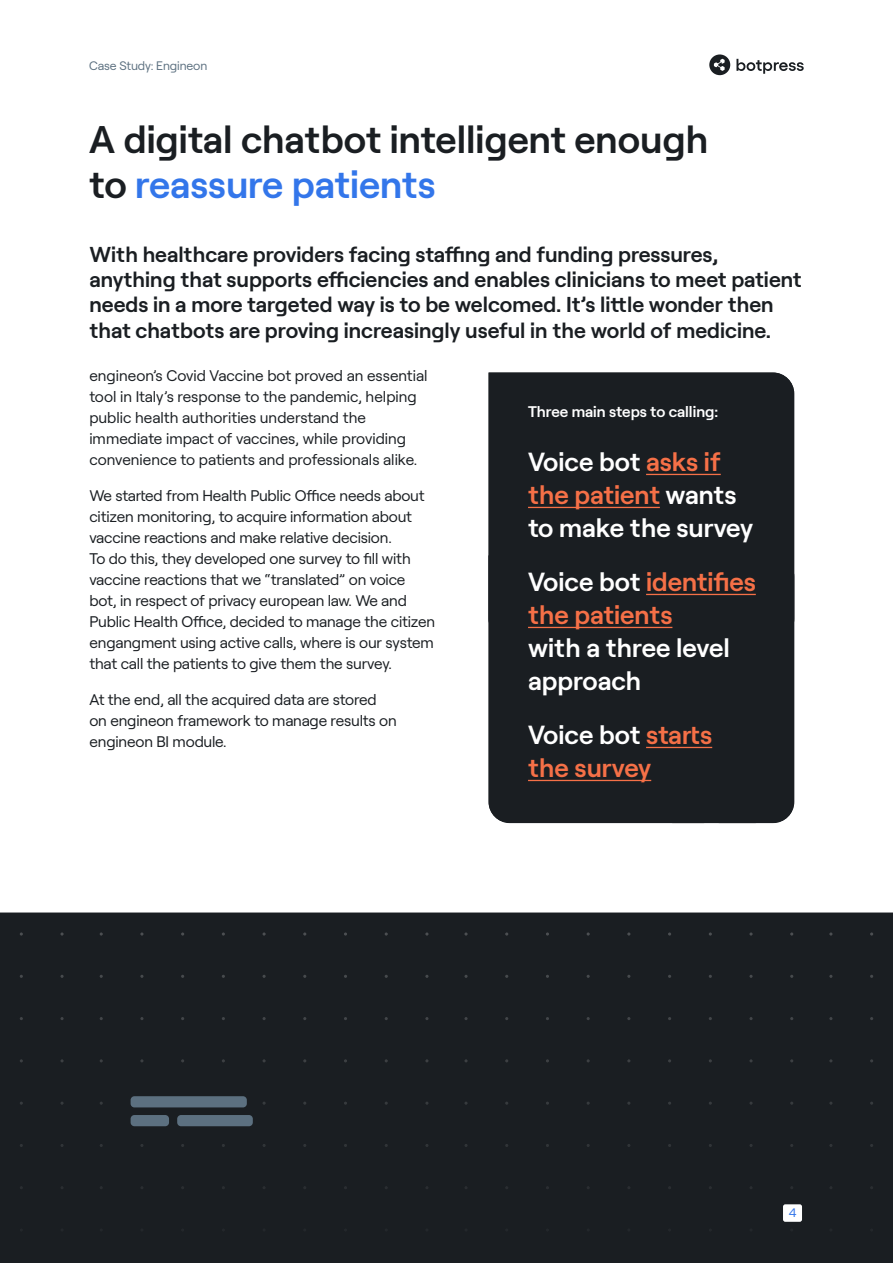
<style>
.page{position:relative;width:893px;height:1263px;background:#fff}
.page>*{position:absolute;margin:0;border:0;box-sizing:border-box;transform-origin:0 0}
.t1{font:600 37.5px/45px "Roobert TWHINT";color:#1a1e22}
.t2{font:600 25.5px/33px "Roobert TWHINT";color:#fff}
.t3{font:600 25.5px/33px "Roobert TWHINT";color:#f57047}
.t4{font:600 21px/25.2px "Roobert TWHINT";color:#1a1e22}
.t5{font:15px/21px "Roobert TWHINT";letter-spacing:-.01em;color:#1a1e22}
.t6{font:600 15px "Roobert TWHINT";color:#fff}
.t7{font:12px "Roobert TWHINT";letter-spacing:-.01em;color:#5c7080}
.t8{font:12px "Roobert TWHINT";color:#3376ea}
.s1{color:#3376ea}
.s2{color:#f57047}
.s3{color:#fff}
</style>
<div class="page">
<div style="left:709px;top:54px;width:21px;height:21px;background:#1a1e22;border-radius:50%"></div>
<svg style="left:714px;top:59px;width:11px;height:12px"></svg>
<svg style="left:736px;top:59px;width:68px;height:15px"></svg>
<div style="left:0;top:912px;width:893px;height:351px;background:#1a1e22"></div>
<div style="left:783px;top:1204px;width:19px;height:18px;background:#fff;border-radius:2px"></div>
<svg style="left:20px;top:1101px;width:3px;height:4px"></svg>
<svg style="left:60px;top:1228px;width:4px;height:3px"></svg>
<svg style="left:60px;top:1186px;width:4px;height:3px"></svg>
<svg style="left:60px;top:1144px;width:4px;height:3px"></svg>
<svg style="left:60px;top:1101px;width:4px;height:4px"></svg>
<svg style="left:60px;top:1059px;width:4px;height:3px"></svg>
<svg style="left:60px;top:1017px;width:4px;height:3px"></svg>
<svg style="left:60px;top:975px;width:4px;height:3px"></svg>
<svg style="left:60px;top:932px;width:4px;height:3px"></svg>
<svg style="left:100px;top:1101px;width:3px;height:4px"></svg>
<svg style="left:263px;top:1101px;width:3px;height:4px"></svg>
<svg style="left:303px;top:1101px;width:3px;height:4px"></svg>
<svg style="left:344px;top:1101px;width:3px;height:4px"></svg>
<svg style="left:385px;top:1101px;width:3px;height:4px"></svg>
<svg style="left:425px;top:1101px;width:3px;height:4px"></svg>
<svg style="left:464px;top:1228px;width:4px;height:3px"></svg>
<svg style="left:464px;top:1186px;width:4px;height:3px"></svg>
<svg style="left:464px;top:1144px;width:4px;height:3px"></svg>
<svg style="left:464px;top:1101px;width:4px;height:4px"></svg>
<svg style="left:464px;top:1059px;width:4px;height:3px"></svg>
<svg style="left:464px;top:1017px;width:4px;height:3px"></svg>
<svg style="left:464px;top:975px;width:4px;height:3px"></svg>
<svg style="left:464px;top:932px;width:4px;height:3px"></svg>
<svg style="left:505px;top:1101px;width:3px;height:4px"></svg>
<svg style="left:546px;top:1101px;width:3px;height:4px"></svg>
<svg style="left:587px;top:1101px;width:3px;height:4px"></svg>
<svg style="left:627px;top:1101px;width:3px;height:4px"></svg>
<svg style="left:668px;top:1101px;width:3px;height:4px"></svg>
<svg style="left:709px;top:1101px;width:3px;height:4px"></svg>
<svg style="left:749px;top:1228px;width:4px;height:3px"></svg>
<svg style="left:749px;top:1186px;width:4px;height:3px"></svg>
<svg style="left:749px;top:1144px;width:4px;height:3px"></svg>
<svg style="left:749px;top:1101px;width:4px;height:4px"></svg>
<svg style="left:749px;top:1059px;width:4px;height:3px"></svg>
<svg style="left:749px;top:1017px;width:4px;height:3px"></svg>
<svg style="left:749px;top:975px;width:4px;height:3px"></svg>
<svg style="left:749px;top:932px;width:4px;height:3px"></svg>
<svg style="left:790px;top:1101px;width:3px;height:4px"></svg>
<svg style="left:829px;top:1101px;width:3px;height:4px"></svg>
<svg style="left:870px;top:1101px;width:3px;height:4px"></svg>
<div style="left:131px;top:1096px;width:116px;height:11px;background:#5c7080;border-radius:4px"></div>
<div style="left:177px;top:1115px;width:76px;height:11px;background:#5c7080;border-radius:4px"></div>
<div style="left:131px;top:1115px;width:38px;height:11px;background:#5c7080;border-radius:4px"></div>
<div style="left:488px;top:372px;width:306px;height:183px;background:#1a1e22"></div>
<div style="left:488px;top:555px;width:306px;height:268px;background:#1a1e22"></div>
<hr style="left:646px;top:474px;width:75px;height:1px;background:#f57047">
<hr style="left:528px;top:507px;width:132px;height:1px;background:#f57047">
<hr style="left:646px;top:594px;width:110px;height:1px;background:#f57047">
<hr style="left:528px;top:627px;width:144px;height:1px;background:#f57047">
<hr style="left:646px;top:747px;width:66px;height:1px;background:#f57047">
<hr style="left:528px;top:780px;width:123px;height:1px;background:#f57047">
<p class="t7" style="left:89px;top:56px;width:120px">Case Study: Engineon</p>
<h1 class="t1" style="left:89px;top:113px;width:620px">A digital chatbot intelligent enough to <span class="s1">reassure patients</span></h1>
<p class="t4" style="left:89px;top:240px;width:714px">With healthcare providers facing staffing and funding pressures, anything that supports efficiencies and enables clinicians to meet patient needs in a more targeted way is to be welcomed. It’s little wonder then that chatbots are proving increasingly useful in the world of medicine.</p>
<p class="t5" style="left:89px;top:364px;width:340px">engineon’s Covid Vaccine bot proved an essential tool in Italy’s response to the pandemic, helping public health authorities understand the immediate impact of vaccines, while providing convenience to patients and professionals alike.</p>
<p class="t5" style="left:89px;top:484px;width:347px">We started from Health Public Office needs about citizen monitoring, to acquire information about vaccine reactions and make relative decision.<br>To do this, they developed one survey to fill with vaccine reactions that we “translated” on voice bot, in respect of privacy european law. We and Public Health Office, decided to manage the citizen engangment using active calls, where is our system that call the patients to give them the survey.</p>
<p class="t5" style="left:89px;top:688px;width:309px">At the end, all the acquired data are stored on engineon framework to manage results on engineon BI module.</p>
<p class="t6" style="left:528px;top:400px;width:192px">Three main steps to calling:</p>
<h2 class="t2" style="left:528px;top:443px;width:227px">Voice bot <span class="s2">asks if the patient</span> wants to make the survey</h2>
<h2 class="t3" style="left:528px;top:563px;width:229px"><span class="s3">Voice bot</span> identifies the patients</h2>
<h2 class="t2" style="left:528px;top:629px;width:203px">with a three level approach</h2>
<h2 class="t3" style="left:528px;top:716px;width:186px"><span class="s3">Voice bot</span> starts the survey</h2>
<p class="t8" style="left:789px;top:1204px;width:9px">4</p>
</div>
